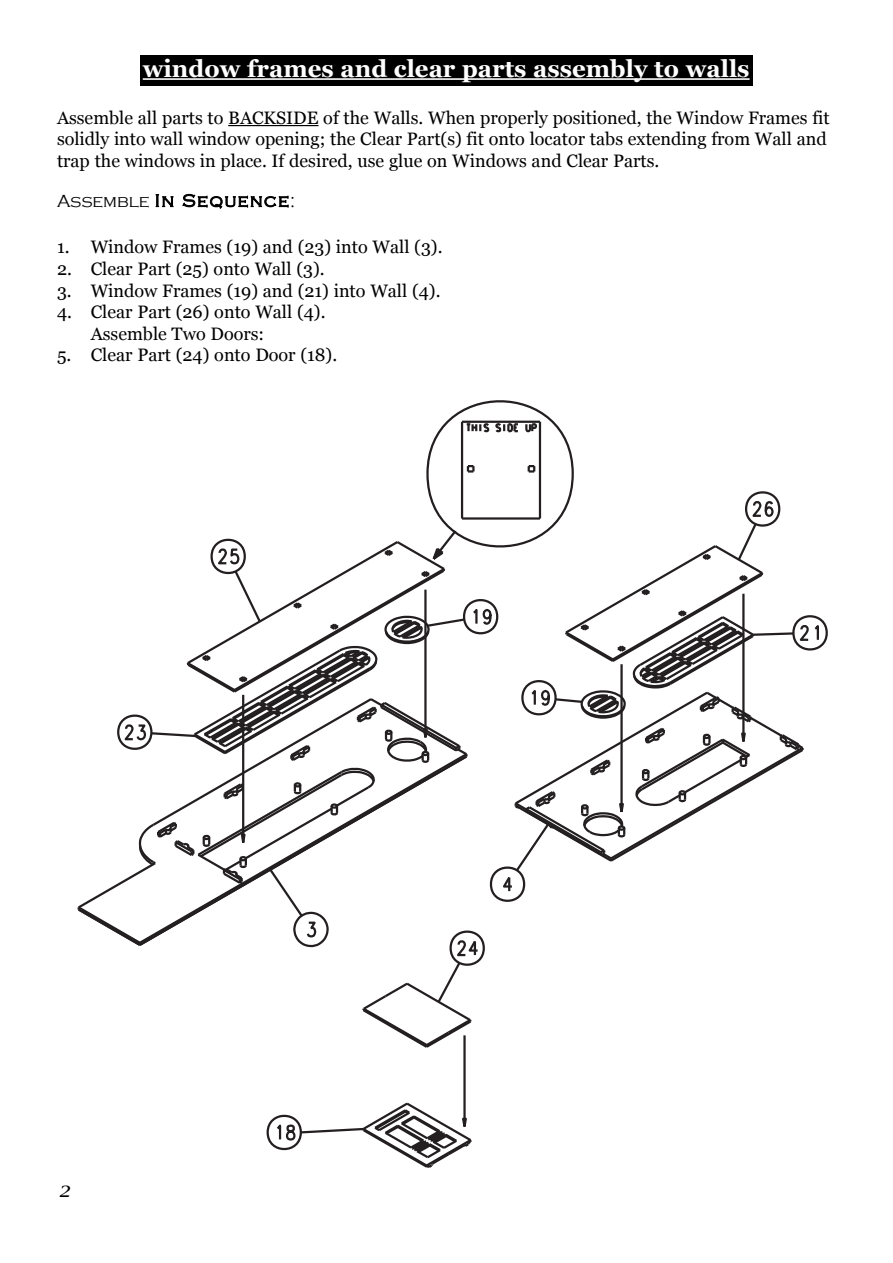
<style>
.page{position:relative;width:893px;height:1263px;background:#fff}
.page>*{position:absolute;margin:0;border:0;box-sizing:border-box;transform-origin:0 0}
.t1{font:700 24px "Georgia";color:#fff}
.t2{font:italic 21px "Lucida Calligraphy";color:#000}
.t3{font:18px/21.6px "Georgia";color:#000}
.t4{font:300 18px "Copperplate Gothic";letter-spacing:.07em;color:#000}
</style>
<div class="page">
<hr style="left:228px;top:125px;width:90px;height:1px;background:#000">
<hr style="left:463px;top:1035px;width:3px;height:91px;background:#231f20">
<svg style="left:266px;top:1100px;width:206px;height:68px"></svg>
<svg style="left:77px;top:400px;width:751px;height:650px"></svg>
<div style="left:140px;top:56px;width:612px;height:30px;background:#000"></div>
<hr style="left:143px;top:78px;width:607px;height:2px;background:#fff">
<h1 class="t1" style="left:143px;top:55px;width:608px">window frames and clear parts assembly to walls</h1>
<p class="t3" style="left:57px;top:107px;width:774px">Assemble all parts to BACKSIDE of the Walls. When properly positioned, the Window Frames fit solidly into wall window opening; the Clear Part(s) fit onto locator tabs extending from Wall and trap the windows in place. If desired, use glue on Windows and Clear Parts.</p>
<p class="t4" style="left:57px;top:191px;width:240px">Assemble In Sequence:</p>
<p class="t3" style="left:57px;top:236px;width:387px">1. Window Frames (19) and (23) into Wall (3).</p>
<p class="t3" style="left:57px;top:258px;width:269px">2. Clear Part (25) onto Wall (3).</p>
<p class="t3" style="left:57px;top:279px;width:385px">3. Window Frames (19) and (21) into Wall (4).</p>
<p class="t3" style="left:91px;top:301px;width:236px;text-indent:-34px">4. Clear Part (26) onto Wall (4).<br>Assemble Two Doors:</p>
<p class="t3" style="left:57px;top:344px;width:282px">5. Clear Part (24) onto Door (18).</p>
<p class="t2" style="left:58px;top:1175px;width:13px">2</p>
</div>
